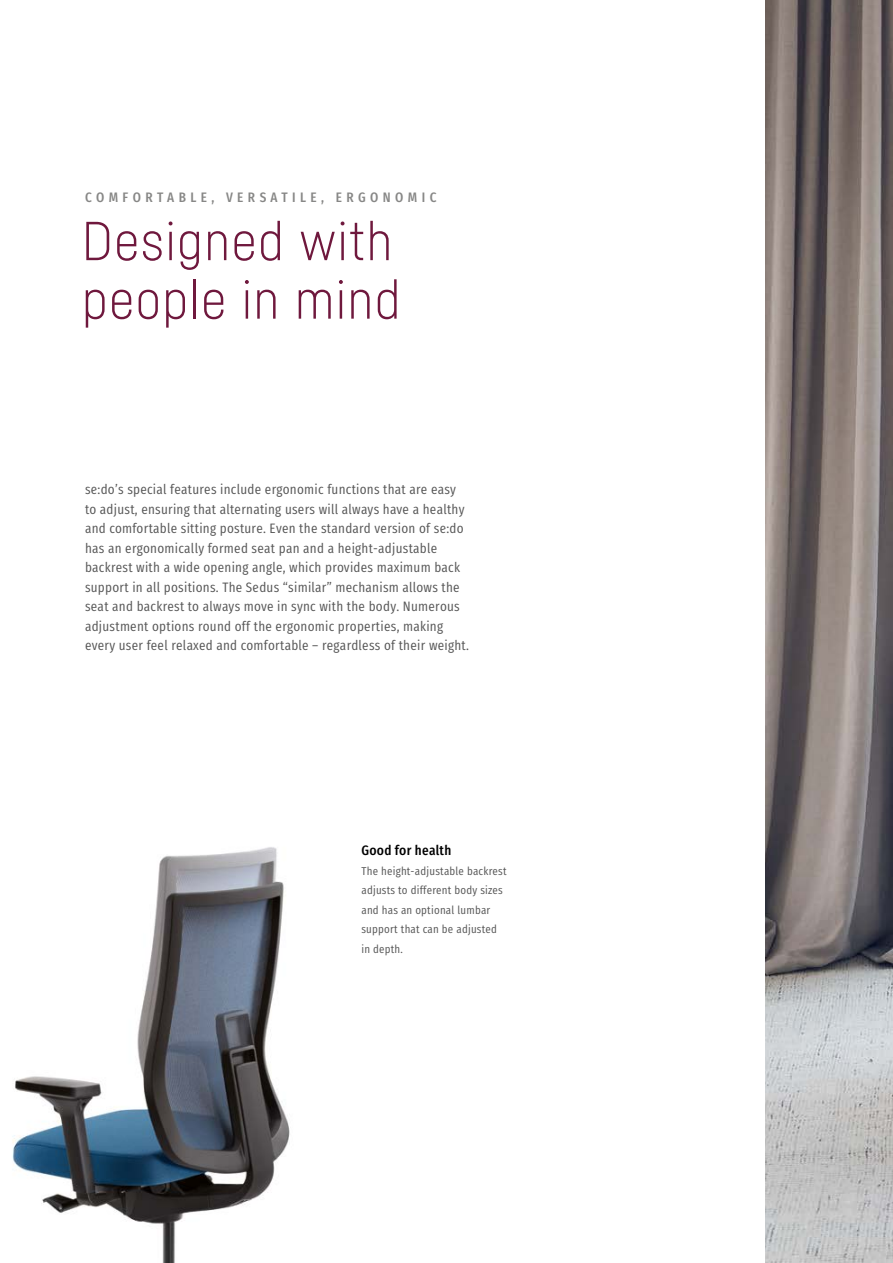
<style>
.page{position:relative;width:893px;height:1263px;background:#fff}
.page>*{position:absolute;margin:0;border:0;box-sizing:border-box;transform-origin:0 0}
.t1{font:300 54px/58.5px "Sedus Sans";letter-spacing:.025em;color:#6f183d}
.t2{font:13.5px/19.5px "Sedus Text Condensed";letter-spacing:.02em;color:#565656}
.t3{font:700 13.5px "Sedus Text Condensed";letter-spacing:.33em;color:#878786}
.t4{font:700 13.5px "Sedus Text Condensed";letter-spacing:.02em;color:#000}
.t5{font:11.25px/19.5px "Sedus Text Condensed";letter-spacing:.02em;color:#565656}
</style>
<div class="page">
<img style="left:12px;top:847px;width:278px;height:416px">
<img style="left:765px;top:0;width:128px;height:1263px">
<p class="t3" style="left:85px;top:184px;width:353px">COMFORTABLE, VERSATILE, ERGONOMIC</p>
<h1 class="t1" style="left:82px;top:210px;width:320px">Designed with people in mind</h1>
<p class="t2" style="left:85px;top:478px;width:385px">se:do’s special features include ergonomic functions that are easy to adjust, ensuring that alternating users will always have a healthy and comfortable sitting posture. Even the standard version of se:do has an ergonomically formed seat pan and a height-adjustable backrest with a wide opening angle, which provides maximum back support in all positions. The Sedus “similar” mechanism allows the seat and backrest to always move in sync with the body. Numerous adjustment options round off the ergonomic properties, making every user feel relaxed and comfortable – regardless of their weight.</p>
<p class="t4" style="left:361px;top:838px;width:91px">Good for health</p>
<p class="t5" style="left:361px;top:859px;width:147px">The height-adjustable backrest adjusts to different body sizes and has an optional lumbar support that can be adjusted in depth.</p>
</div>
